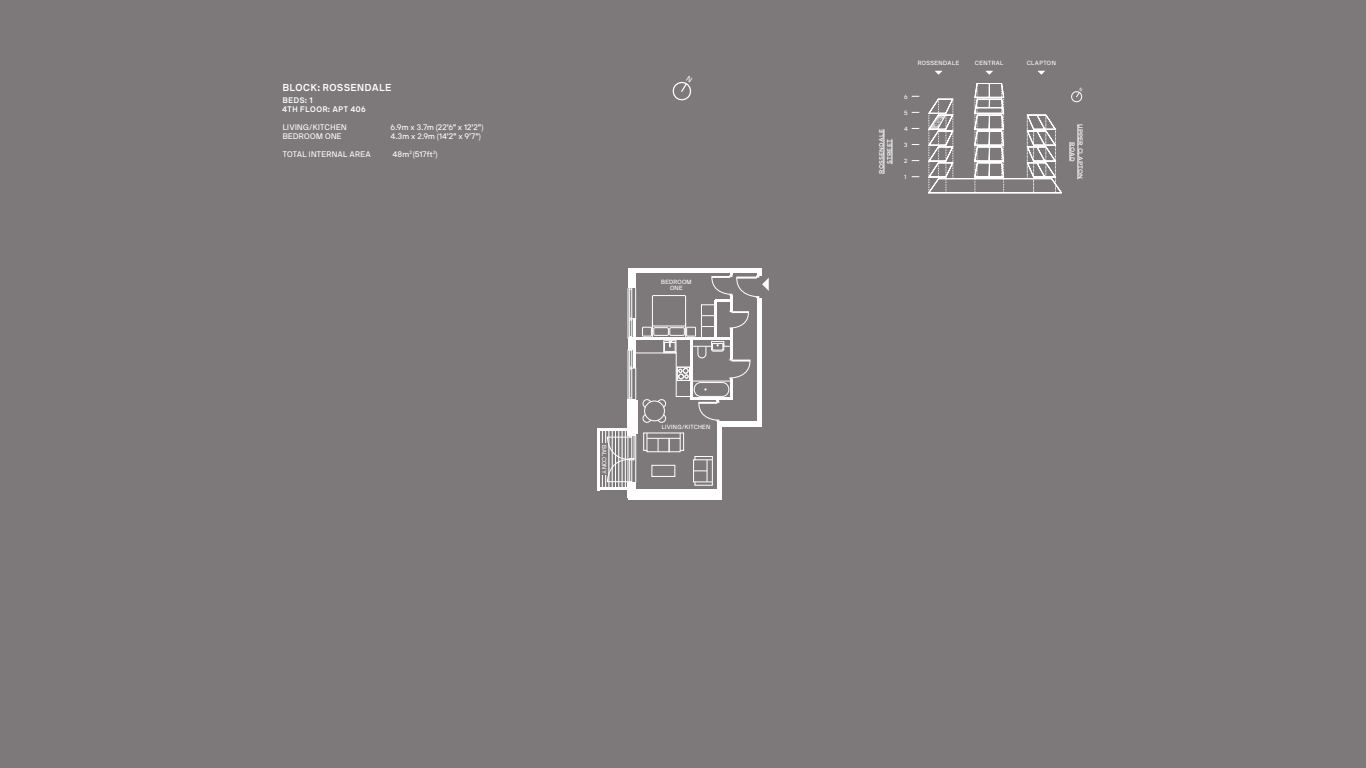
<style>
.page{position:relative;width:1366px;height:768px;background:#7d797b}
.page>*{position:absolute;margin:0;border:0;box-sizing:border-box;transform-origin:0 0}
.t1{font:700 10px "NB International Pro";letter-spacing:.03em;color:#fff}
.t2{font:8px "NB International Pro";letter-spacing:.025em;color:#fff}
.t3{font:700 8px/9px "NB International Pro";letter-spacing:.04em;color:#fff}
.t4{font:6px/6px "NB International Pro";letter-spacing:.045em;color:#fff;text-align:center}
.t5{font:500 6px/8px "Gotham";letter-spacing:.03em;color:#fff;text-align:center}
.t6{font:6px "NB International Pro";letter-spacing:.07em;color:#fff}
.t7{font:6px "NB International Pro";letter-spacing:.065em;color:#fff}
</style>
<div class="page">
<div style="left:628px;top:268px;width:8px;height:20px;background:#fff"></div>
<div style="left:717px;top:422px;width:5px;height:78px;background:#fff"></div>
<div style="left:628px;top:489px;width:94px;height:11px;background:#fff"></div>
<div style="left:628px;top:483px;width:8px;height:15px;background:#fff"></div>
<div style="left:628px;top:399px;width:8px;height:37px;background:#fff"></div>
<div style="left:628px;top:337px;width:6px;height:12px;background:#fff"></div>
<div style="left:630px;top:401px;width:8px;height:33px;background:#fff"></div>
<div style="left:717px;top:421px;width:44px;height:6px;background:#fff"></div>
<svg style="left:643px;top:433px;width:41px;height:19px"></svg>
<div style="left:652px;top:465px;width:23px;height:12px;border:1px solid #fff"></div>
<svg style="left:693px;top:456px;width:20px;height:27px"></svg>
<hr style="left:628px;top:288px;width:1px;height:51px;background:#fff">
<hr style="left:628px;top:349px;width:1px;height:51px;background:#fff">
<hr style="left:636px;top:435px;width:1px;height:48px;background:#fff">
<svg style="left:607px;top:435px;width:28px;height:49px"></svg>
<hr style="left:597px;top:428px;width:3px;height:62px;background:#fff">
<hr style="left:597px;top:428px;width:38px;height:3px;background:#fff">
<hr style="left:597px;top:488px;width:32px;height:2px;background:#fff">
<hr style="left:602px;top:430px;width:1px;height:59px;background:#fff">
<hr style="left:605px;top:430px;width:1px;height:59px;background:#fff">
<hr style="left:625px;top:430px;width:1px;height:59px;background:#fff">
<hr style="left:609px;top:430px;width:1px;height:59px;background:#fff">
<hr style="left:612px;top:430px;width:1px;height:59px;background:#fff">
<hr style="left:615px;top:430px;width:1px;height:59px;background:#fff">
<hr style="left:619px;top:430px;width:1px;height:59px;background:#fff">
<hr style="left:622px;top:430px;width:1px;height:59px;background:#fff">
<svg style="left:629px;top:268px;width:140px;height:155px"></svg>
<div style="left:601px;top:444px;width:7px;height:31px;background:#7d797b"></div>
<svg style="left:935px;top:71px;width:7px;height:4px"></svg>
<svg style="left:985px;top:71px;width:8px;height:4px"></svg>
<svg style="left:1038px;top:71px;width:7px;height:4px"></svg>
<hr style="left:884px;top:129px;width:1px;height:45px;background:#fff">
<svg style="left:892px;top:139px;width:1px;height:25px"></svg>
<hr style="left:1078px;top:124px;width:1px;height:55px;background:#fff">
<svg style="left:1070px;top:142px;width:1px;height:19px"></svg>
<svg style="left:672px;top:81px;width:20px;height:20px"></svg>
<svg style="left:1071px;top:91px;width:12px;height:11px"></svg>
<svg style="left:928px;top:83px;width:134px;height:111px"></svg>
<p class="t1" style="left:283px;top:82px;width:111px">BLOCK: ROSSENDALE</p>
<p class="t3" style="left:283px;top:95px;width:85px">BEDS: 1<br>4TH FLOOR: APT 406</p>
<p class="t2" style="left:283px;top:122px;width:66px">LIVING/KITCHEN</p>
<p class="t2" style="left:391px;top:122px;width:94px">6.9m x 3.7m (22’6” x 12’2”)</p>
<p class="t2" style="left:283px;top:131px;width:61px">BEDROOM ONE</p>
<p class="t2" style="left:391px;top:131px;width:92px">4.3m x 2.9m (14’2” x 9’7”)</p>
<p class="t2" style="left:283px;top:149px;width:90px">TOTAL INTERNAL AREA</p>
<p class="t2" style="left:393px;top:149px;width:46px">48m<sup>2</sup> (517ft<sup>2</sup>)</p>
<p class="t4" style="left:607px;top:445px;width:30px;rotate:90deg">BALCONY</p>
<p class="t4" style="left:661px;top:279px;width:32px">BEDROOM<br>ONE</p>
<p class="t4" style="left:662px;top:424px;width:50px">LIVING/KITCHEN</p>
<p class="t6" style="left:918px;top:59px;width:43px">ROSSENDALE</p>
<p class="t7" style="left:975px;top:59px;width:30px">CENTRAL</p>
<p class="t6" style="left:1027px;top:59px;width:31px">CLAPTON</p>
<p class="t4" style="left:904px;top:93px;width:5px">6</p>
<p class="t4" style="left:904px;top:110px;width:5px">5</p>
<p class="t5" style="left:877px;top:174px;width:46px;rotate:-90deg">ROSSENDALE<br>STREET</p>
<p class="t5" style="left:1085px;top:124px;width:57px;rotate:90deg">UPPER CLAPTON<br>ROAD</p>
<p class="t4" style="left:904px;top:126px;width:5px">4</p>
<p class="t4" style="left:904px;top:142px;width:5px">3</p>
<p class="t4" style="left:904px;top:158px;width:5px">2</p>
<p class="t4" style="left:904px;top:174px;width:4px">1</p>
</div>
